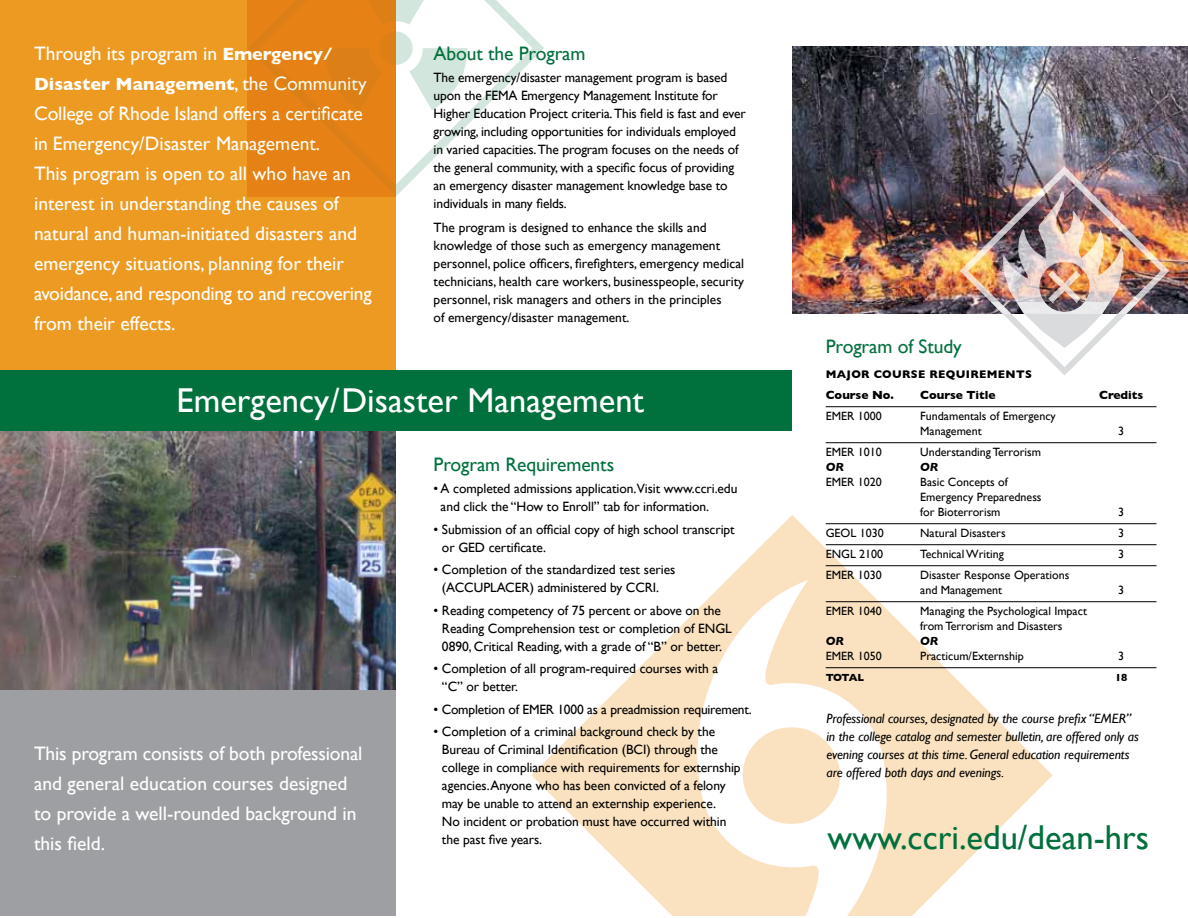
<style>
.page{position:relative;width:1188px;height:918px;background:#fff}
.page>*{position:absolute;margin:0;border:0;box-sizing:border-box;transform-origin:0 0}
.t1{font:34.5px "Gill Sans";color:#fff}
.t2{font:34.5px "Gill Sans";color:#00703c}
.t3{font:19.5px/30px "Gill Sans";color:#fff}
.t4{font:19.5px "Gill Sans";letter-spacing:-.005em;color:#00703c}
.t5{font:700 18px "Gill Sans";color:#fff}
.t6{font:13.5px/18px "Gill Sans";letter-spacing:-.005em;color:#000}
.t7{font:italic 13.5px/18px "Gill Sans";letter-spacing:-.005em;color:#000}
.t8{font:12px/15px "Gill Sans";color:#000}
.t9{font:700 12px "Gill Sans";color:#000}
.t10{font:italic 700 12px "Gill Sans";color:#000}
.t11{font:700 11.25px "Gill Sans";letter-spacing:.03em;color:#000}
.t12{font:700 10.5px "Gill Sans";letter-spacing:-.055em;color:#000}
.s1{font-weight:700;font-size:18px}
.s2{font-weight:400;font-size:19.5px}
</style>
<div class="page">
<img style="left:0;top:430px;width:396px;height:261px">
<img style="left:792px;top:46px;width:396px;height:267px">
<svg style="left:531px;top:515px;width:522px;height:401px"></svg>
<div style="left:0;top:0;width:396px;height:370px;background:#ed9a22"></div>
<div style="left:0;top:691px;width:396px;height:227px;background:#9d9fa2"></div>
<hr style="left:826px;top:406px;width:330px;height:1px;background:#000">
<hr style="left:826px;top:442px;width:330px;height:1px;background:#000">
<hr style="left:826px;top:523px;width:330px;height:1px;background:#000">
<hr style="left:826px;top:544px;width:330px;height:1px;background:#000">
<hr style="left:826px;top:565px;width:330px;height:1px;background:#000">
<hr style="left:826px;top:601px;width:330px;height:1px;background:#000">
<hr style="left:826px;top:667px;width:330px;height:1px;background:#000">
<div style="left:0;top:370px;width:792px;height:60px;background:#00703c"></div>
<hr style="left:0;top:916px;width:1188px;height:2px;background:#fff">
<svg style="left:248px;top:0;width:296px;height:196px"></svg>
<img style="left:960px;top:166px;width:209px;height:210px">
<h2 class="t3" style="left:34px;top:38px;width:300px">Through its program in <span class="s1">Emergency/</span></h2>
<h3 class="t5" style="left:34px;top:73px;width:334px">Disaster Management<span class="s2">, the Community</span></h3>
<p class="t3" style="left:34px;top:98px;width:339px">College of Rhode Island offers a certificate in Emergency/Disaster Management.<br>This program is open to all who have an interest in understanding the causes of natural and human-initiated disasters and emergency situations, planning for their avoidance, and responding to and recovering from their effects.</p>
<h2 class="t4" style="left:434px;top:42px;width:153px">About the Program</h2>
<p class="t6" style="left:434px;top:68px;width:314px">The emergency/disaster management program is based upon the FEMA Emergency Management Institute for Higher Education Project criteria. This field is fast and ever growing, including opportunities for individuals employed in varied capacities. The program focuses on the needs of the general community, with a specific focus of providing an emergency disaster management knowledge base to individuals in many fields.</p>
<p class="t6" style="left:434px;top:218px;width:312px">The program is designed to enhance the skills and knowledge of those such as emergency management personnel, police officers, firefighters, emergency medical technicians, health care workers, businesspeople, security personnel, risk managers and others in the principles<br>of emergency/disaster management.</p>
<h1 class="t1" style="left:177px;top:380px;width:469px">Emergency/Disaster Management</h1>
<h2 class="t3" style="left:34px;top:738px;width:330px">This program consists of both professional and general education courses designed to provide a well-rounded background in this field.</h2>
<h2 class="t4" style="left:434px;top:452px;width:182px">Program Requirements</h2>
<p class="t6" style="left:441px;top:479px;width:298px;text-indent:-7px">• A completed admissions application.Visit www.ccri.edu and click the “How to Enroll” tab for information.</p>
<p class="t6" style="left:442px;top:520px;width:294px;text-indent:-8px">• Submission of an official copy of high school transcript or GED certificate.</p>
<p class="t6" style="left:442px;top:560px;width:235px;text-indent:-8px">• Completion of the standardized test series (ACCUPLACER) administered by CCRI.</p>
<p class="t6" style="left:442px;top:601px;width:291px;text-indent:-8px">• Reading competency of 75 percent or above on the<br>Reading Comprehension test or completion of ENGL<br>0890, Critical Reading, with a grade of “B” or better.</p>
<p class="t6" style="left:442px;top:659px;width:278px;text-indent:-8px">• Completion of all program-required courses with a “C” or better.</p>
<p class="t6" style="left:434px;top:700px;width:320px">• Completion of EMER 1000 as a preadmission requirement.</p>
<p class="t6" style="left:442px;top:722px;width:300px;text-indent:-8px">• Completion of a criminal background check by the Bureau of Criminal Identification (BCI) through the college in compliance with requirements for externship agencies. Anyone who has been convicted of a felony may be unable to attend an externship experience.<br>No incident or probation must have occurred within the past five years.</p>
<h2 class="t4" style="left:826px;top:335px;width:138px">Program of Study</h2>
<p class="t11" style="left:826px;top:368px;width:208px">MAJOR COURSE REQUIREMENTS</p>
<p class="t9" style="left:826px;top:388px;width:70px">Course No.</p>
<p class="t9" style="left:920px;top:388px;width:77px">Course Title</p>
<p class="t9" style="left:1099px;top:388px;width:46px">Credits</p>
<p class="t8" style="left:826px;top:409px;width:57px">EMER 1000</p>
<p class="t8" style="left:920px;top:409px;width:137px">Fundamentals of Emergency<br>Management</p>
<p class="t8" style="left:1118px;top:424px;width:7px">3</p>
<p class="t8" style="left:826px;top:445px;width:57px">EMER 1010</p>
<p class="t8" style="left:920px;top:445px;width:122px">Understanding Terrorism</p>
<p class="t10" style="left:826px;top:460px;width:20px">OR</p>
<p class="t10" style="left:920px;top:460px;width:20px">OR</p>
<p class="t8" style="left:826px;top:475px;width:57px">EMER 1020</p>
<p class="t8" style="left:920px;top:475px;width:123px">Basic Concepts of<br>Emergency Preparedness for Bioterrorism</p>
<p class="t8" style="left:1118px;top:505px;width:7px">3</p>
<p class="t8" style="left:826px;top:526px;width:59px">GEOL 1030</p>
<p class="t8" style="left:920px;top:526px;width:87px">Natural Disasters</p>
<p class="t8" style="left:1118px;top:526px;width:7px">3</p>
<p class="t8" style="left:826px;top:547px;width:59px">ENGL 2100</p>
<p class="t8" style="left:920px;top:547px;width:85px">Technical Writing</p>
<p class="t8" style="left:1118px;top:547px;width:7px">3</p>
<p class="t8" style="left:826px;top:568px;width:57px">EMER 1030</p>
<p class="t8" style="left:920px;top:568px;width:151px">Disaster Response Operations and Management</p>
<p class="t8" style="left:1118px;top:583px;width:7px">3</p>
<p class="t8" style="left:826px;top:604px;width:57px">EMER 1040</p>
<p class="t8" style="left:920px;top:604px;width:168px">Managing the Psychological Impact from Terrorism and Disasters</p>
<p class="t10" style="left:826px;top:634px;width:20px">OR</p>
<p class="t10" style="left:920px;top:634px;width:20px">OR</p>
<p class="t8" style="left:826px;top:649px;width:57px">EMER 1050</p>
<p class="t8" style="left:920px;top:649px;width:105px">Practicum/Externship</p>
<p class="t8" style="left:1118px;top:649px;width:7px">3</p>
<p class="t12" style="left:826px;top:672px;width:40px">TOTAL</p>
<p class="t12" style="left:1115px;top:672px;width:14px">18</p>
<p class="t7" style="left:826px;top:709px;width:314px">Professional courses, designated by the course prefix “EMER” in the college catalog and semester bulletin, are offered only as evening courses at this time. General education requirements are offered both days and evenings.</p>
<h1 class="t2" style="left:828px;top:817px;width:323px">www.ccri.edu/dean-hrs</h1>
</div>
